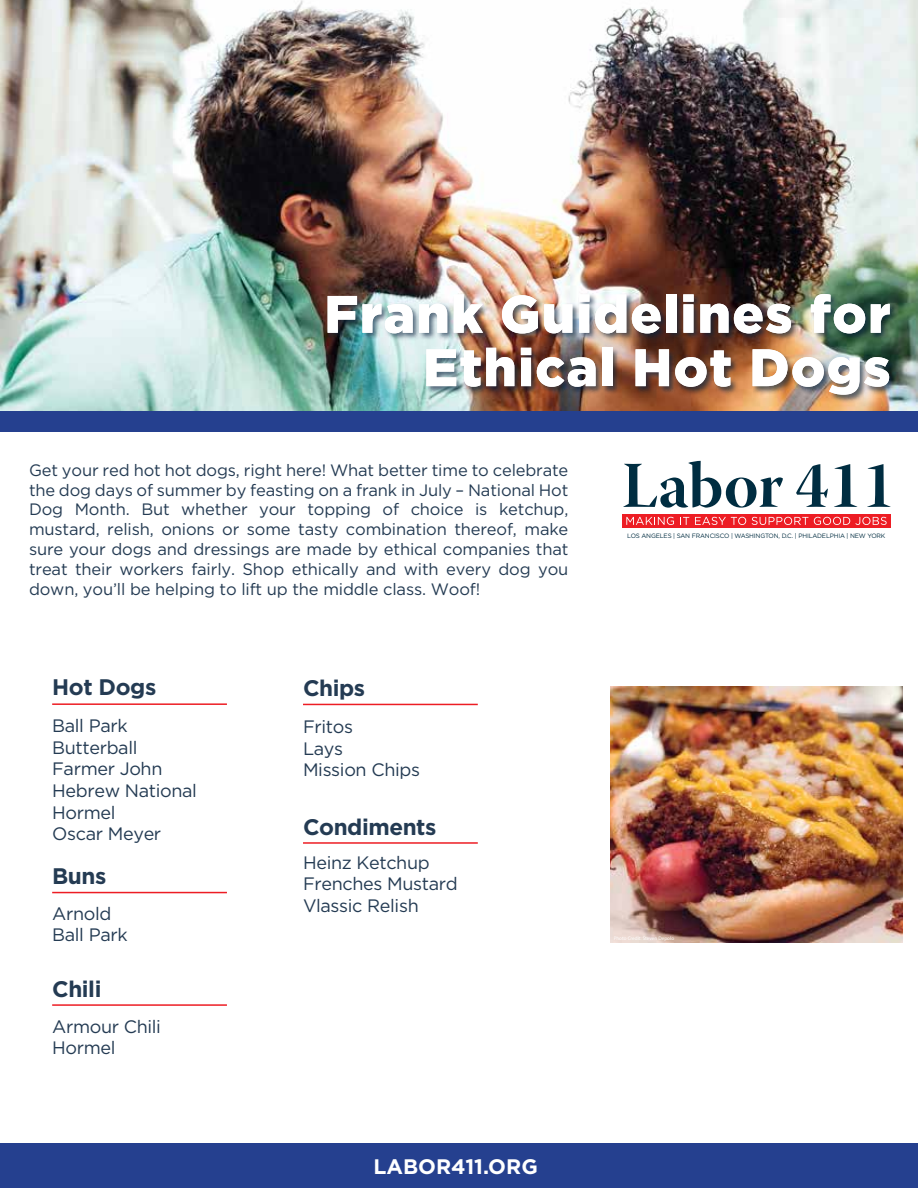
<style>
.page{position:relative;width:918px;height:1188px;background:#fff}
.page>*{position:absolute;margin:0;border:0;box-sizing:border-box;transform-origin:0 0}
.t1{font:900 52.65px/53.4px "Gotham";letter-spacing:.025em;color:#fff;text-align:right}
.t2{font:700 22.5px "Gotham";letter-spacing:-.02em;color:#243b53}
.t3{font:700 21px "Gotham";color:#fff}
.t4{font:18px/21.6px "Gotham";letter-spacing:-.02em;color:#243b53}
.t5{font:16.5px/19.8px "Gotham";letter-spacing:-.01em;color:#243b53;text-align:justify}
.t6{font:6.3px "Gotham";letter-spacing:-.025em;color:#002d41}
.t7{font:5.1px "Myriad Pro";color:#fff}
</style>
<div class="page">
<img style="left:0;top:0;width:918px;height:411px">
<img style="left:611px;top:686px;width:291px;height:257px">
<svg style="left:623px;top:461px;width:160px;height:47px"></svg>
<svg style="left:796px;top:464px;width:32px;height:43px"></svg>
<svg style="left:834px;top:464px;width:23px;height:43px"></svg>
<svg style="left:867px;top:464px;width:24px;height:43px"></svg>
<div style="left:622px;top:514px;width:268px;height:14px;background:#ed1d24"></div>
<svg style="left:626px;top:517px;width:48px;height:8px"></svg>
<svg style="left:680px;top:517px;width:9px;height:8px"></svg>
<svg style="left:695px;top:517px;width:51px;height:8px"></svg>
<svg style="left:752px;top:517px;width:56px;height:8px"></svg>
<svg style="left:814px;top:517px;width:73px;height:8px"></svg>
<img style="left:321px;top:285px;width:581px;height:120px">
<div style="left:0;top:1143px;width:918px;height:45px;background:#25408f"></div>
<hr style="left:52px;top:892px;width:175px;height:1px;background:#ed1d24">
<hr style="left:52px;top:703px;width:175px;height:2px;background:#ed1d24">
<hr style="left:303px;top:842px;width:175px;height:2px;background:#ed1d24">
<hr style="left:303px;top:704px;width:175px;height:1px;background:#ed1d24">
<hr style="left:52px;top:1004px;width:175px;height:2px;background:#ed1d24">
<div style="left:0;top:411px;width:918px;height:21px;background:#25408f"></div>
<h1 class="t1" style="left:324px;top:286px;width:568px">Frank Guidelines for<br>Ethical Hot Dogs</h1>
<p class="t5" style="left:29px;top:460px;width:541px">Get your red hot hot dogs, right here! What better time to celebrate the dog days of summer by feasting on a frank in July – National Hot Dog Month. But whether your topping of choice is ketchup, mustard, relish, onions or some tasty combination thereof, make sure your dogs and dressings are made by ethical companies that treat their workers fairly. Shop ethically and with every dog you down, you’ll be helping to lift up the middle class. Woof!</p>
<h2 class="t2" style="left:52px;top:674px;width:106px">Hot Dogs</h2>
<p class="t4" style="left:52px;top:715px;width:146px">Ball Park<br>Butterball<br>Farmer John<br>Hebrew National<br>Hormel<br>Oscar Meyer</p>
<h2 class="t2" style="left:52px;top:863px;width:56px">Buns</h2>
<p class="t4" style="left:52px;top:902px;width:77px">Arnold<br>Ball Park</p>
<h2 class="t2" style="left:52px;top:976px;width:51px">Chili</h2>
<p class="t4" style="left:52px;top:1016px;width:110px">Armour Chili<br>Hormel</p>
<h2 class="t2" style="left:303px;top:675px;width:64px">Chips</h2>
<p class="t4" style="left:303px;top:716px;width:119px">Fritos<br>Lays<br>Mission Chips</p>
<h2 class="t2" style="left:303px;top:814px;width:135px">Condiments</h2>
<p class="t4" style="left:303px;top:851px;width:156px">Heinz Ketchup<br>Frenches Mustard<br>Vlassic Relish</p>
<p class="t3" style="left:374px;top:1154px;width:166px">LABOR411.ORG</p>
<p class="t6" style="left:627px;top:532px;width:260px">LOS ANGELES | SAN FRANCISCO | WASHINGTON, D.C. | PHILADELPHIA | NEW YORK</p>
<p class="t7" style="left:614px;top:935px;width:62px">Photo Credit: Steven Depolo</p>
</div>
